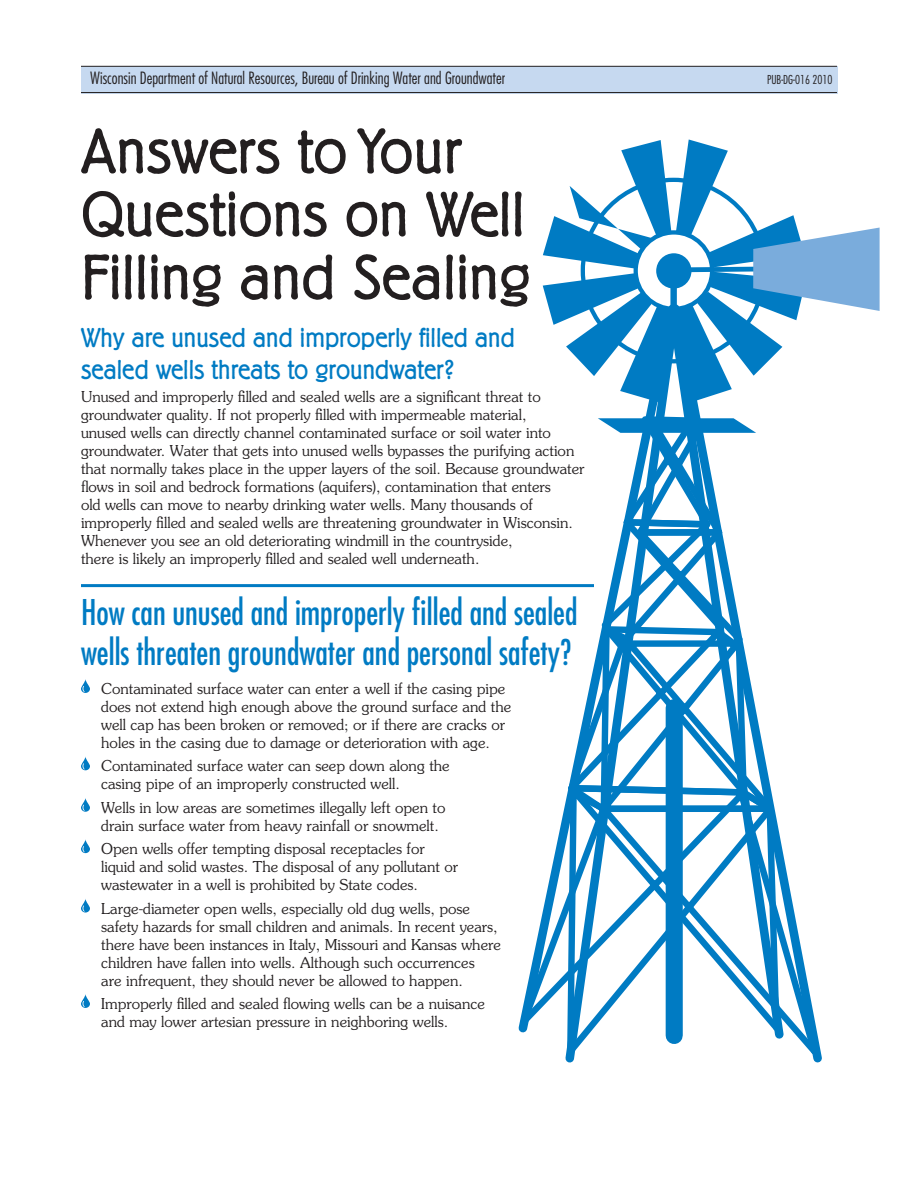
<style>
.page{position:relative;width:918px;height:1188px;background:#fff}
.page>*{position:absolute;margin:0;border:0;box-sizing:border-box;transform-origin:0 0}
.t1{font:300 63px/63px "Berliner Grotesk";color:#231f20}
.t2{font:condensed 34.5px/40.5px "Futura";color:#007bc3;scale:.95 1}
.t3{font:300 27px/32.4px "Berliner Grotesk";color:#007bc3}
.t4{font:300 condensed 16.5px "Futura";color:#231f20}
.t5{font:300 15px/18px "Souvenir";color:#231f20}
.t6{font:300 condensed 12px "Futura";color:#231f20}
</style>
<div class="page">
<hr style="left:81px;top:584px;width:513px;height:3px;background:#007bc3">
<svg style="left:81px;top:679px;width:9px;height:14px"></svg>
<svg style="left:83px;top:686px;width:2px;height:6px"></svg>
<svg style="left:81px;top:756px;width:9px;height:14px"></svg>
<svg style="left:83px;top:763px;width:2px;height:6px"></svg>
<svg style="left:81px;top:798px;width:9px;height:14px"></svg>
<svg style="left:83px;top:805px;width:2px;height:6px"></svg>
<svg style="left:81px;top:839px;width:9px;height:14px"></svg>
<svg style="left:83px;top:846px;width:2px;height:6px"></svg>
<svg style="left:81px;top:899px;width:9px;height:14px"></svg>
<svg style="left:83px;top:906px;width:2px;height:6px"></svg>
<svg style="left:81px;top:994px;width:9px;height:14px"></svg>
<svg style="left:83px;top:1001px;width:2px;height:6px"></svg>
<svg style="left:516px;top:413px;width:306px;height:646px"></svg>
<svg style="left:543px;top:140px;width:337px;height:262px"></svg>
<div style="left:81px;top:66px;width:757px;height:28px;background:#c6d9f0"></div>
<hr style="left:81px;top:66px;width:756px;height:1px;background:#231f20">
<hr style="left:81px;top:92px;width:756px;height:1px;background:#231f20">
<p class="t4" style="left:90px;top:71px;width:417px">Wisconsin Department of Natural Resources, Bureau of Drinking Water and Groundwater</p>
<p class="t6" style="left:767px;top:74px;width:67px">PUB-DG-016 2010</p>
<h1 class="t1" style="left:81px;top:123px;width:451px">Answers to Your<br>Questions on Well<br>Filling and Sealing</h1>
<h3 class="t3" style="left:81px;top:323px;width:435px">Why are unused and improperly filled and sealed wells threats to groundwater?</h3>
<p class="t5" style="left:81px;top:388px;width:505px">Unused and improperly filled and sealed wells are a significant threat to groundwater quality. If not properly filled with impermeable material,<br>unused wells can directly channel contaminated surface or soil water into groundwater. Water that gets into unused wells bypasses the purifying action that normally takes place in the upper layers of the soil. Because groundwater flows in soil and bedrock formations (aquifers), contamination that enters<br>old wells can move to nearby drinking water wells. Many thousands of improperly filled and sealed wells are threatening groundwater in Wisconsin.<br>Whenever you see an old deteriorating windmill in the countryside,<br>there is likely an improperly filled and sealed well underneath.</p>
<h2 class="t2" style="left:81px;top:594px;width:524px">How can unused and improperly filled and sealed wells threaten groundwater and personal safety?</h2>
<p class="t5" style="left:101px;top:681px;width:412px">Contaminated surface water can enter a well if the casing pipe does not extend high enough above the ground surface and the well cap has been broken or removed; or if there are cracks or holes in the casing due to damage or deterioration with age.</p>
<p class="t5" style="left:101px;top:758px;width:350px">Contaminated surface water can seep down along the casing pipe of an improperly constructed well.</p>
<p class="t5" style="left:101px;top:799px;width:346px">Wells in low areas are sometimes illegally left open to drain surface water from heavy rainfall or snowmelt.</p>
<p class="t5" style="left:101px;top:841px;width:358px">Open wells offer tempting disposal receptacles for liquid and solid wastes. The disposal of any pollutant or wastewater in a well is prohibited by State codes.</p>
<p class="t5" style="left:101px;top:900px;width:401px">Large-diameter open wells, especially old dug wells, pose safety hazards for small children and animals. In recent years, there have been instances in Italy, Missouri and Kansas where children have fallen into wells. Although such occurrences<br>are infrequent, they should never be allowed to happen.</p>
<p class="t5" style="left:101px;top:996px;width:385px">Improperly filled and sealed flowing wells can be a nuisance and may lower artesian pressure in neighboring wells.</p>
</div>
